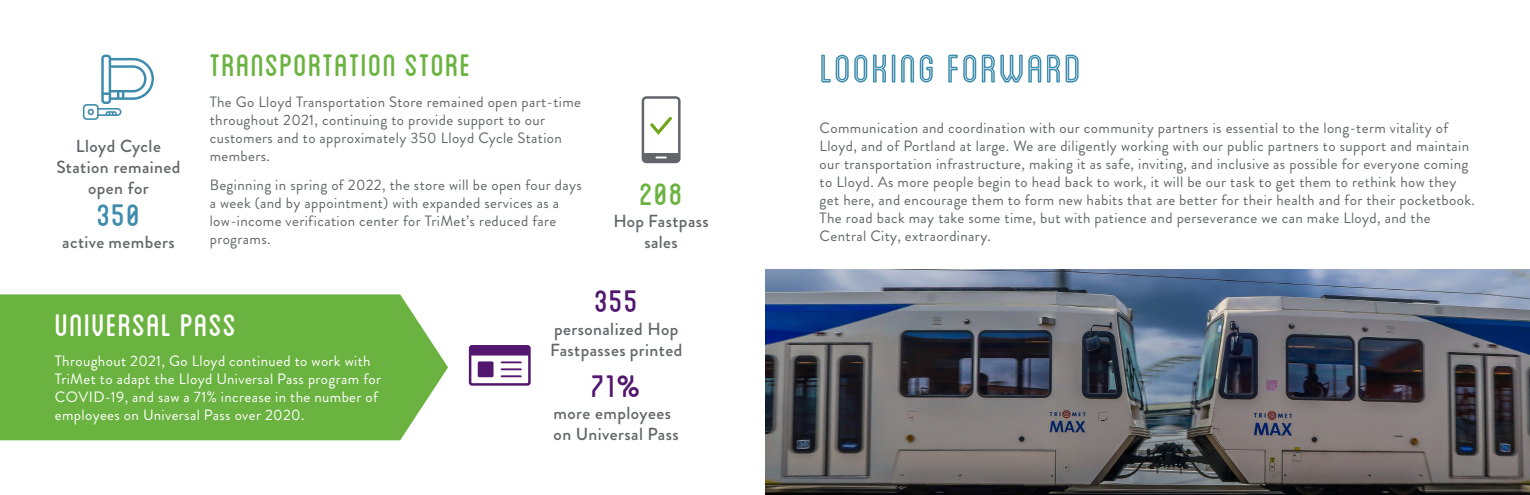
<style>
.page{position:relative;width:1530px;height:495px;background:#fff}
.page>*{position:absolute;margin:0;border:0;box-sizing:border-box;transform-origin:0 0}
.Page_Title{font:56.25px "Blanch Caps Inline";letter-spacing:.02em;color:#3d8cad}
.Infographic_Title{font:43.75px "Blanch Caps";letter-spacing:.02em;color:#6bb340}
.Infographic_Title-2{font:43.75px "Blanch Caps";letter-spacing:.02em;color:#fff}
.Infographic_Label_La{font:43.75px "Blanch Caps";color:#52176e}
.Infographic_Label_La-2{font:43.75px "Blanch Caps";color:#3d8cad}
.Infographic_Label_La-3{font:43.75px "Blanch Caps";color:#6bb340}
.Infographic_caption{font:500 17.5px/21px "Brandon Grotesque";letter-spacing:.025em;color:#63656a;text-align:center}
.Cover_Address___Cont{font:15px/18px "Brandon Grotesque";letter-spacing:.025em;color:#63656a}
.Cover_Address___Cont-2{font:15px/18px "Brandon Grotesque";letter-spacing:.025em;color:#fff}
</style>
<div class="page">
<img style="left:765px;top:270px;width:765px;height:225px">
<div style="left:0;top:294px;width:448px;height:146px;background:#6bb340"></div>
<svg style="left:83px;top:55px;width:71px;height:65px"></svg>
<div style="left:469px;top:345px;width:62px;height:41px;border:2px solid #52176e;border-radius:2px"></div>
<svg style="left:470px;top:347px;width:59px;height:30px"></svg>
<div style="left:478px;top:361px;width:16px;height:16px;background:#52176e;border-radius:2px"></div>
<div style="left:642px;top:96px;width:39px;height:67px;border:2px solid #63656a;border-radius:4px"></div>
<svg style="left:650px;top:116px;width:22px;height:19px"></svg>
<svg style="left:643px;top:153px;width:36px;height:9px"></svg>
<p class="Infographic_caption" style="left:56px;top:136px;width:126px">Lloyd Cycle<br>Station remained open for</p>
<p class="Infographic_Label_La-2" style="left:97px;top:195px;width:45px">350</p>
<p class="Infographic_caption" style="left:62px;top:232px;width:114px">active members</p>
<p class="Infographic_Title" style="left:210px;top:46px;width:263px">transportation store</p>
<p class="Cover_Address___Cont" style="left:210px;top:93px;width:373px">The Go Lloyd Transportation Store remained open part-time throughout 2021, continuing to provide support to our customers and to approximately 350 Lloyd Cycle Station members.</p>
<p class="Cover_Address___Cont" style="left:210px;top:176px;width:374px">Beginning in spring of 2022, the store will be open four days a week (and by appointment) with expanded services as a low-income verification center for TriMet’s reduced fare programs.</p>
<p class="Infographic_Label_La-3" style="left:639px;top:174px;width:45px">208</p>
<p class="Infographic_caption" style="left:613px;top:211px;width:97px">Hop Fastpass sales</p>
<p class="Infographic_Title-2" style="left:55px;top:305px;width:183px">universal pass</p>
<p class="Cover_Address___Cont-2" style="left:55px;top:352px;width:328px">Throughout 2021, Go Lloyd continued to work with TriMet to adapt the Lloyd Universal Pass program for COVID-19, and saw a 71% increase in the number of employees on Universal Pass over 2020.</p>
<p class="Infographic_Label_La" style="left:594px;top:282px;width:45px">355</p>
<p class="Infographic_caption" style="left:550px;top:318px;width:134px;text-align:left">personalized Hop<br>Fastpasses printed</p>
<p class="Infographic_Label_La" style="left:591px;top:366px;width:52px">71%</p>
<p class="Infographic_caption" style="left:554px;top:403px;width:127px;text-align:left">more employees on Universal Pass</p>
<p class="Page_Title" style="left:820px;top:43px;width:263px">looking forward</p>
<p class="Cover_Address___Cont" style="left:820px;top:119px;width:657px">Communication and coordination with our community partners is essential to the long-term vitality of Lloyd, and of Portland at large. We are diligently working with our public partners to support and maintain our transportation infrastructure, making it as safe, inviting, and inclusive as possible for everyone coming to Lloyd. As more people begin to head back to work, it will be our task to get them to rethink how they get here, and encourage them to form new habits that are better for their health and for their pocketbook.<br>The road back may take some time, but with patience and perseverance we can make Lloyd, and the Central City, extraordinary.</p>
</div>
